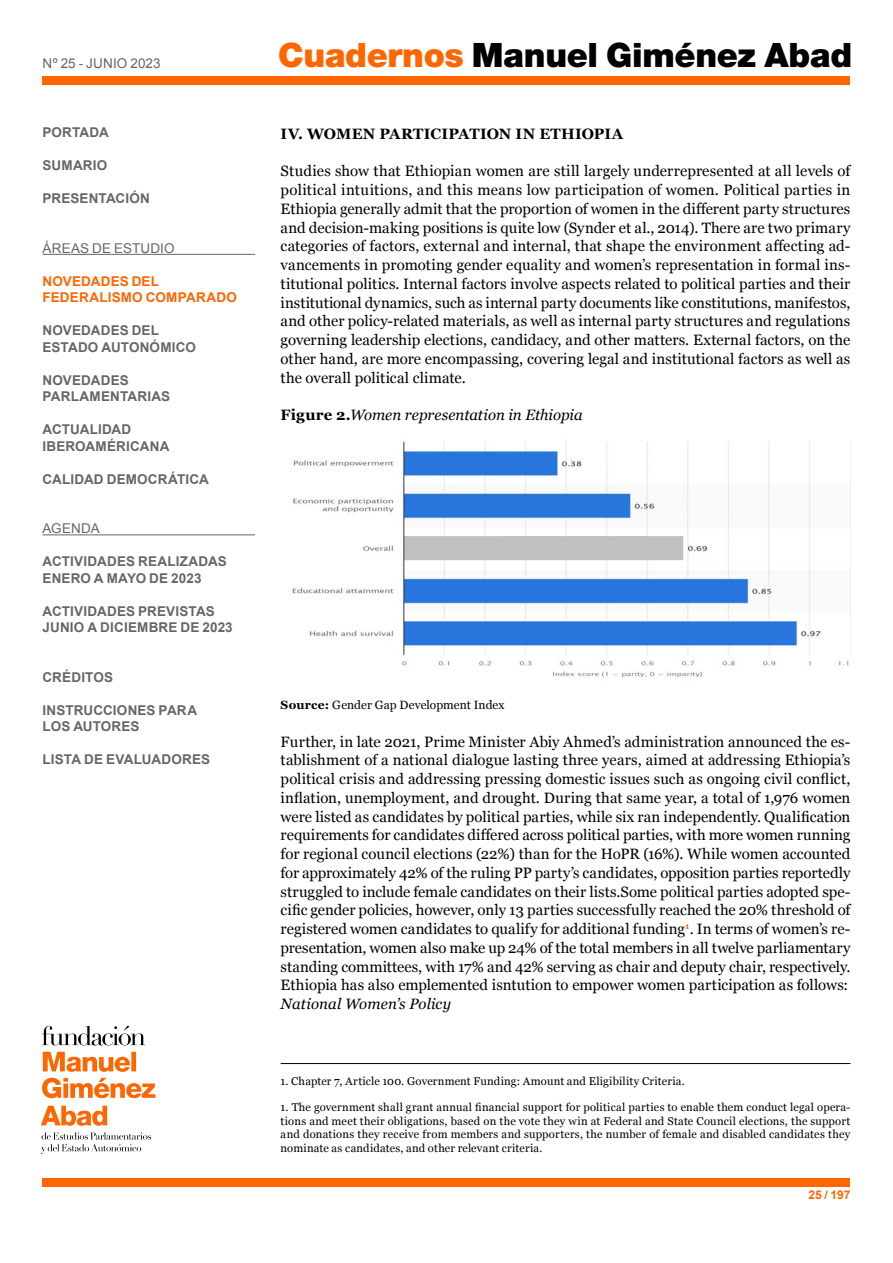
<style>
.page{position:relative;width:893px;height:1263px;background:#fff}
.page>*{position:absolute;margin:0;border:0;box-sizing:border-box;transform-origin:0 0}
.t1{font:900 33.75px "Helvetica Neue LT Std";letter-spacing:-.01em;color:#000}
.t2{font:15px/18.8px "Georgia";color:#000;text-align:justify}
.t3{font:italic 15px "Georgia";color:#000}
.SUBTÍTULOS__2P_antes{font:700 15px "Georgia";letter-spacing:.015em;color:#000}
.t4{font:700 13.5px/16.5px "Arial";letter-spacing:.01em;color:#666}
.t5{font:13.5px "Arial";letter-spacing:.01em;color:#666}
.t6{font:700 13.5px/16.5px "Arial";letter-spacing:.015em;color:#f60}
.t7{font:12px "Georgia";color:#000}
.t8{font:700 12px "Arial";color:#f60}
.NOTAS_AL_PIE_7_5{font:11.25px/13.5px "Georgia";letter-spacing:.015em;color:#000;text-align:justify}
.s1{color:#f60}
.s2{font-weight:700;font-style:normal}
.s3{font-weight:700}
</style>
<div class="page">
<hr style="left:43px;top:254px;width:212px;height:1px;background:#666">
<hr style="left:43px;top:534px;width:212px;height:1px;background:#666">
<div style="left:43px;top:77px;width:807px;height:8px;background:#f60"></div>
<div style="left:43px;top:1178px;width:807px;height:8px;background:#f60"></div>
<svg style="left:41px;top:1132px;width:110px;height:22px"></svg>
<svg style="left:41px;top:1106px;width:66px;height:20px"></svg>
<svg style="left:42px;top:1078px;width:113px;height:20px"></svg>
<svg style="left:43px;top:1052px;width:93px;height:20px"></svg>
<svg style="left:42px;top:1026px;width:103px;height:19px"></svg>
<img style="left:292px;top:441px;width:557px;height:237px">
<hr style="left:281px;top:1063px;width:569px;height:1px;background:#000">
<p class="t5" style="left:43px;top:55px;width:120px">Nº 25 - JUNIO 2023</p>
<p class="t4" style="left:43px;top:125px;width:68px">PORTADA</p>
<p class="t4" style="left:43px;top:158px;width:66px">SUMARIO</p>
<p class="t4" style="left:43px;top:191px;width:109px">PRESENTACIÓN</p>
<p class="t5" style="left:43px;top:239px;width:134px">ÁREAS DE ESTUDIO</p>
<p class="t6" style="left:43px;top:273px;width:196px">NOVEDADES DEL<br>FEDERALISMO COMPARADO</p>
<p class="t4" style="left:43px;top:323px;width:155px">NOVEDADES DEL<br>ESTADO AUTONÓMICO</p>
<p class="t4" style="left:43px;top:372px;width:129px">NOVEDADES<br>PARLAMENTARIAS</p>
<p class="t4" style="left:43px;top:422px;width:129px">ACTUALIDAD<br>IBEROAMÉRICANA</p>
<p class="t4" style="left:43px;top:471px;width:168px">CALIDAD DEMOCRÁTICA</p>
<p class="t5" style="left:43px;top:520px;width:59px">AGENDA</p>
<p class="t4" style="left:43px;top:554px;width:186px">ACTIVIDADES REALIZADAS<br>ENERO A MAYO DE 2023</p>
<p class="t4" style="left:43px;top:603px;width:192px">ACTIVIDADES PREVISTAS<br>JUNIO A DICIEMBRE DE 2023</p>
<p class="t4" style="left:43px;top:669px;width:72px">CRÉDITOS</p>
<p class="t4" style="left:43px;top:702px;width:156px">INSTRUCCIONES PARA<br>LOS AUTORES</p>
<p class="t4" style="left:43px;top:752px;width:169px">LISTA DE EVALUADORES</p>
<h1 class="t1" style="left:278px;top:34px;width:575px"><span class="s1">Cuadernos</span> Manuel Giménez Abad</h1>
<p class="SUBTÍTULOS__2P_antes" style="left:281px;top:122px;width:344px">IV. WOMEN PARTICIPATION IN ETHIOPIA</p>
<p class="t2" style="left:281px;top:161px;width:571px">Studies show that Ethiopian women are still largely underrepresented at all levels of political intuitions, and this means low participation of women. Political parties in Ethiopia generally admit that the proportion of women in the different party structures and decision-making positions is quite low (Synder et al., 2014). There are two primary categories of factors, external and internal, that shape the environment affecting ad&shy;vancements in promoting gender equality and women’s representation in formal ins&shy;titutional politics. Internal factors involve aspects related to political parties and their institutional dynamics, such as internal party documents like constitutions, manifestos, and other policy-related materials, as well as internal party structures and regulations governing leadership elections, candidacy, and other matters. External factors, on the other hand, are more encompassing, covering legal and institutional factors as well as the overall political climate.</p>
<p class="t3" style="left:281px;top:404px;width:303px"><span class="s2">Figure 2.</span>Women representation in Ethiopia</p>
<p class="t7" style="left:281px;top:696px;width:225px"><span class="s3">Source:</span> Gender Gap Development Index</p>
<p class="t2" style="left:281px;top:731px;width:571px">Further, in late 2021, Prime Minister Abiy Ahmed’s administration announced the es&shy;tablishment of a national dialogue lasting three years, aimed at addressing Ethiopia’s political crisis and addressing pressing domestic issues such as ongoing civil conflict, inflation, unemployment, and drought. During that same year, a total of 1,976 women were listed as candidates by political parties, while six ran independently. Qualification requirements for candidates differed across political parties, with more women running for regional council elections (22%) than for the HoPR (16%). While women accounted for approximately 42% of the ruling PP party’s candidates, opposition parties reportedly struggled to include female candidates on their lists.Some political parties adopted spe&shy;cific gender policies, however, only 13 parties successfully reached the 20% threshold of registered women candidates to qualify for additional funding<sup>1</sup>. In terms of women’s re&shy;presentation, women also make up 24% of the total members in all twelve parliamentary standing committees, with 17% and 42% serving as chair and deputy chair, respectively.<br>Ethiopia has also emplemented isntution to empower women participation as follows:</p>
<p class="t3" style="left:281px;top:993px;width:172px">National Women’s Policy</p>
<p class="NOTAS_AL_PIE_7_5" style="left:281px;top:1074px;width:406px">1. Chapter 7, Article 100. Government Funding: Amount and Eligibility Criteria.</p>
<p class="NOTAS_AL_PIE_7_5" style="left:281px;top:1100px;width:571px">1. The government shall grant annual financial support for political parties to enable them conduct legal opera&shy;tions and meet their obligations, based on the vote they win at Federal and State Council elections, the support and donations they receive from members and supporters, the number of female and disabled candidates they nominate as candidates, and other relevant criteria.</p>
<p class="t8" style="left:808px;top:1187px;width:43px">25 / 197</p>
</div>
